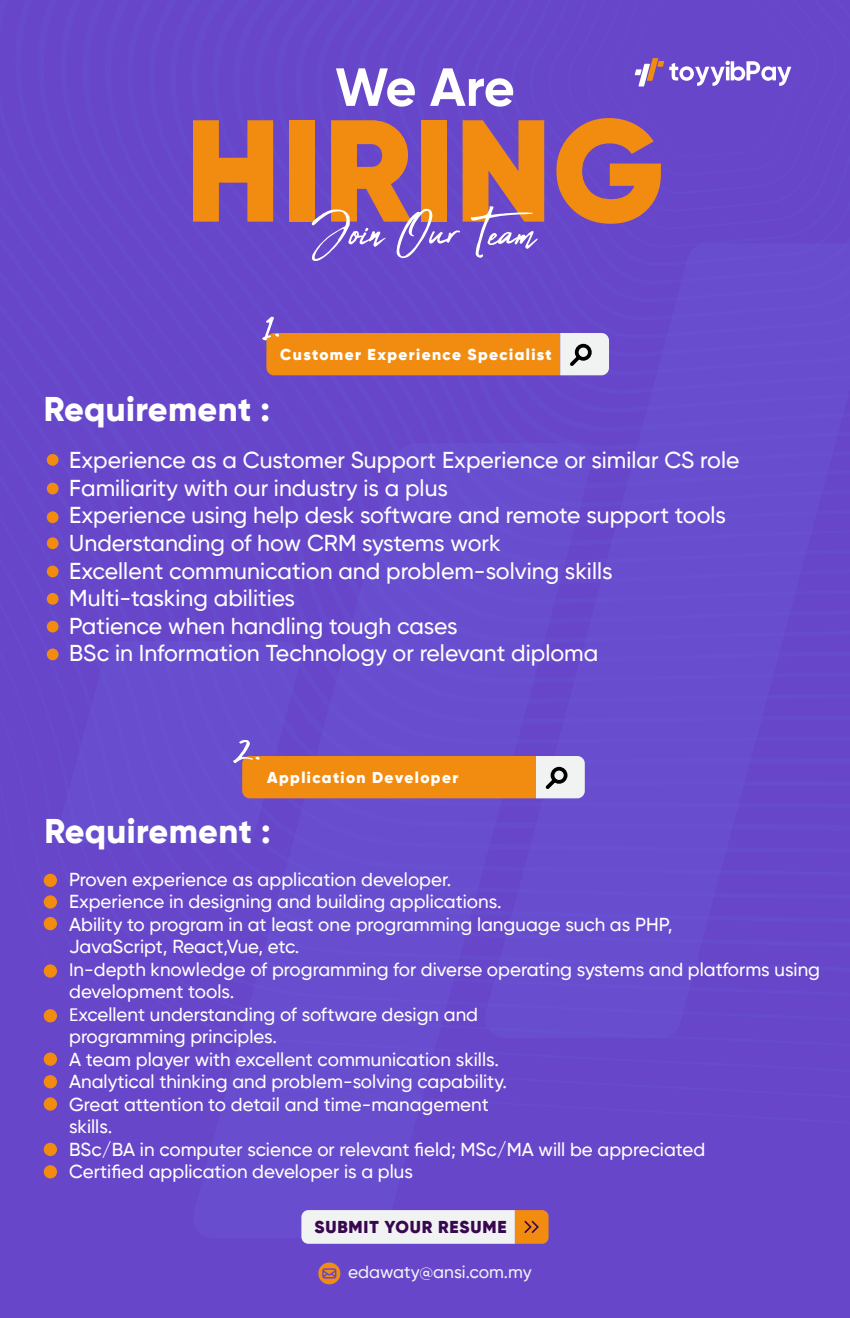
<style>
.page{position:relative;width:850px;height:1318px;background:#fff}
.page>*{position:absolute;margin:0;border:0;box-sizing:border-box;transform-origin:0 0}
.t1{font:900 144.75px "Gilroy";color:#f28c10}
.t2{font:62.25px "Abuget";color:#fff}
.t3{font:700 53.5px "Gilroy";color:#fff}
.t4{font:800 34.25px "Gilroy";letter-spacing:.01em;color:#fff}
.t5{font:500 23px/27.5px "Gilroy";color:#fff}
.t6{font:500 18.75px/22.5px "Gilroy";color:#fff}
.t7{font:500 17.38px "Gilroy";color:#f1f2f2}
.t8{font:900 17.12px "Gilroy";letter-spacing:.05em;color:#390750}
.t9{font:900 15.75px "Gilroy";letter-spacing:.09em;color:#fff}
.s1{font-family:"Myriad Pro";font-weight:400}
</style>
<div class="page">
<div style="left:0;top:0;width:850px;height:1317px;background:#6746ca"></div>
<svg style="left:635px;top:58px;width:156px;height:28px"></svg>
<svg style="left:301px;top:1210px;width:248px;height:33px;background:#eee1d3"></svg>
<svg style="left:318px;top:1262px;width:22px;height:22px"></svg>
<svg style="left:266px;top:333px;width:343px;height:42px;background:#ee962d"></svg>
<div style="left:47px;top:454px;width:12px;height:11px;background:#f28c10;border-radius:50%"></div>
<div style="left:47px;top:482px;width:12px;height:12px;background:#f28c10;border-radius:50%"></div>
<div style="left:47px;top:511px;width:12px;height:12px;background:#f28c10;border-radius:50%"></div>
<div style="left:47px;top:537px;width:12px;height:12px;background:#f28c10;border-radius:50%"></div>
<div style="left:47px;top:565px;width:12px;height:12px;background:#f28c10;border-radius:50%"></div>
<div style="left:47px;top:593px;width:12px;height:11px;background:#f28c10;border-radius:50%"></div>
<div style="left:47px;top:620px;width:12px;height:12px;background:#f28c10;border-radius:50%"></div>
<div style="left:47px;top:648px;width:12px;height:12px;background:#f28c10;border-radius:50%"></div>
<div style="left:44px;top:873px;width:13px;height:13px;background:#f28c10;border-radius:50%"></div>
<div style="left:44px;top:895px;width:13px;height:13px;background:#f28c10;border-radius:50%"></div>
<div style="left:44px;top:916px;width:13px;height:14px;background:#f28c10;border-radius:50%"></div>
<div style="left:44px;top:964px;width:13px;height:13px;background:#f28c10;border-radius:50%"></div>
<div style="left:44px;top:1009px;width:13px;height:13px;background:#f28c10;border-radius:50%"></div>
<div style="left:44px;top:1052px;width:13px;height:13px;background:#f28c10;border-radius:50%"></div>
<div style="left:44px;top:1074px;width:13px;height:14px;background:#f28c10;border-radius:50%"></div>
<div style="left:44px;top:1097px;width:13px;height:13px;background:#f28c10;border-radius:50%"></div>
<div style="left:44px;top:1142px;width:13px;height:13px;background:#f28c10;border-radius:50%"></div>
<div style="left:44px;top:1164px;width:13px;height:14px;background:#f28c10;border-radius:50%"></div>
<svg style="left:242px;top:756px;width:343px;height:42px;background:#ee962d"></svg>
<h3 class="t3" style="left:335px;top:54px;width:181px">We Are</h3>
<h1 class="t1" style="left:185px;top:79px;width:481px">HIRING</h1>
<h2 class="t2" style="left:311px;top:197px;width:227px">Join Our Team</h2>
<h2 class="t2" style="left:262px;top:291px;width:20px">1.</h2>
<p class="t9" style="left:280px;top:344px;width:273px">Customer Experience Specialist</p>
<h3 class="t4" style="left:44px;top:387px;width:228px">Requirement :</h3>
<p class="t5" style="left:69px;top:446px;width:672px">Experience as a Customer Support Experience or similar CS role Familiarity with our industry is a plus<br>Experience using help desk software and remote support tools Understanding of how CRM systems work<br>Excellent communication and problem-solving skills Multi-tasking abilities<br>Patience when handling tough cases<br>BSc in Information Technology or relevant diploma</p>
<h2 class="t2" style="left:233px;top:713px;width:29px">2.</h2>
<p class="t9" style="left:267px;top:767px;width:193px">Application Developer</p>
<h3 class="t4" style="left:44px;top:809px;width:228px">Requirement :</h3>
<p class="t6" style="left:69px;top:867px;width:753px">Proven experience as application developer.<br>Experience in designing and building applications.<br>Ability to program in at least one programming language such as PHP,<br>JavaScript, React,Vue, etc.<br><span class="s1">I</span>n-depth knowledge of programming for diverse operating systems and platforms using development tools.<br><span class="s1">E</span>xcellent understanding of software design and<br>programming principles.<br>A team player with excellent communication skills.<br>Analytical thinking and problem-solving capability.<br>Great attention to detail and time-management<br>skills.<br>BSc/BA in computer science or relevant field; MSc/MA will be appreciated<br>Certified application developer is a plus</p>
<p class="t8" style="left:315px;top:1215px;width:194px">SUBMIT YOUR RESUME</p>
<p class="t7" style="left:348px;top:1261px;width:185px">edawaty@ansi.com.my</p>
</div>
